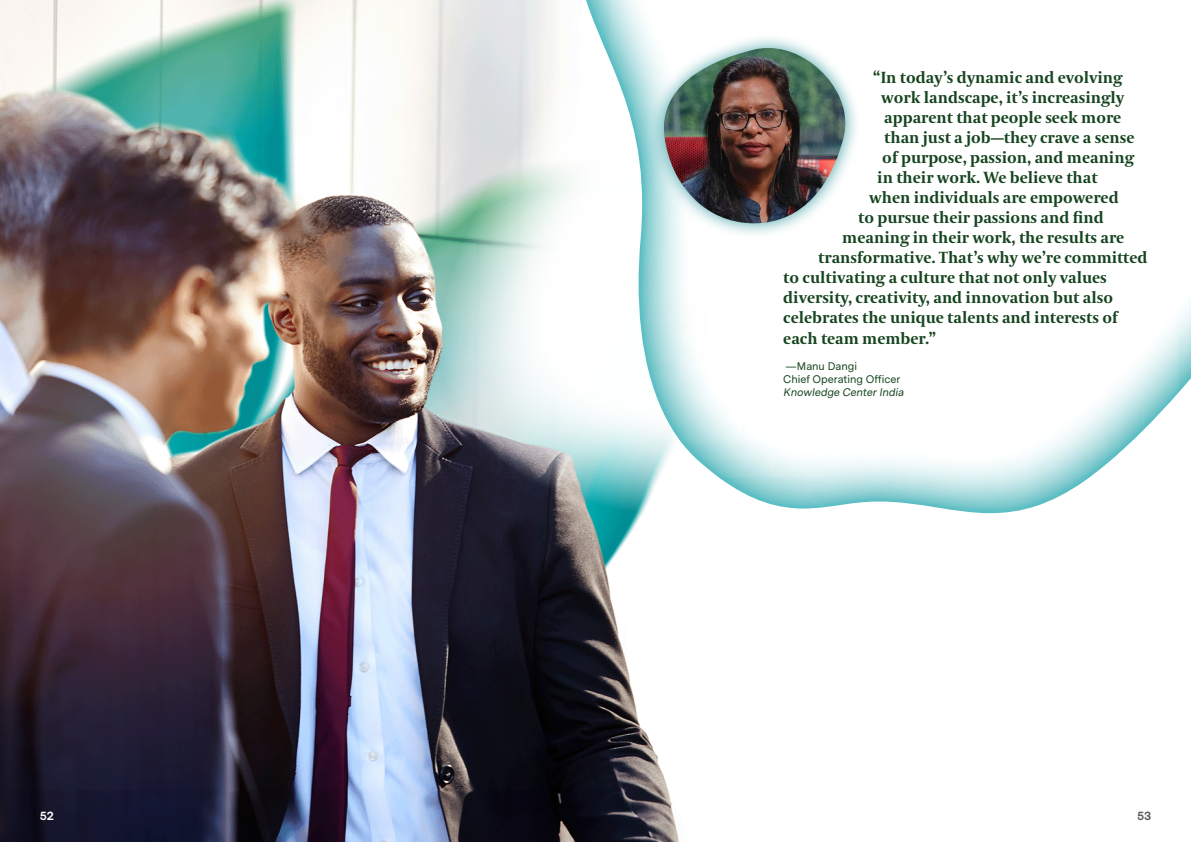
<style>
.page{position:relative;width:1191px;height:842px;background:#fff}
.page>*{position:absolute;margin:0;border:0;box-sizing:border-box;transform-origin:0 0}
.t1{font:700 16px "Coranto 2";color:#16441f}
.t2{font:700 12px "Messina Sans";color:#fff}
.t3{font:700 12px "Messina Sans";color:#58585a}
.t4{font:11px/13.2px "Messina Sans";color:#16441f}
.t5{font:italic 11px "Messina Sans";color:#16441f}
</style>
<div class="page">
<img style="left:0;top:0;width:679px;height:842px">
<img style="left:391px;top:0;width:288px;height:556px">
<svg style="left:536px;top:0;width:608px;height:528px"></svg>
<img style="left:1037px;top:0;width:71px;height:506px">
<img style="left:610px;top:0;width:213px;height:372px">
<img style="left:1107px;top:0;width:36px;height:463px">
<img style="left:1143px;top:0;width:36px;height:430px">
<img style="left:585px;top:0;width:25px;height:61px">
<img style="left:1178px;top:0;width:13px;height:392px">
<img style="left:823px;top:0;width:214px;height:513px">
<img style="left:649px;top:372px;width:174px;height:71px">
<img style="left:681px;top:443px;width:142px;height:35px">
<img style="left:719px;top:478px;width:104px;height:30px">
<div style="left:648px;top:32px;width:213px;height:207px;background:#028189;opacity:.7"></div>
<img style="left:662px;top:48px;width:184px;height:175px">
<p class="t1" style="left:873px;top:67px;width:251px">“In today’s dynamic and evolving</p>
<p class="t1" style="left:881px;top:87px;width:244px">work landscape, it’s increasingly</p>
<p class="t1" style="left:884px;top:107px;width:238px">apparent that people seek more</p>
<p class="t1" style="left:884px;top:127px;width:252px">than just a job—they crave a sense</p>
<p class="t1" style="left:882px;top:147px;width:253px">of purpose, passion, and meaning</p>
<p class="t1" style="left:877px;top:167px;width:222px">in their work. We believe that</p>
<p class="t1" style="left:869px;top:187px;width:251px">when individuals are empowered</p>
<p class="t1" style="left:858px;top:207px;width:247px">to pursue their passions and find</p>
<p class="t1" style="left:842px;top:227px;width:283px">meaning in their work, the results are</p>
<p class="t1" style="left:818px;top:247px;width:331px">transformative. That’s why we’re committed</p>
<p class="t1" style="left:783px;top:267px;width:325px">to cultivating a culture that not only values</p>
<p class="t1" style="left:783px;top:287px;width:331px">diversity, creativity, and innovation but also</p>
<p class="t1" style="left:783px;top:307px;width:336px">celebrates the unique talents and interests of</p>
<p class="t1" style="left:783px;top:328px;width:154px">each team member.”</p>
<p class="t4" style="left:783px;top:360px;width:118px">—Manu Dangi<br>Chief Operating Officer</p>
<p class="t5" style="left:783px;top:386px;width:124px">Knowledge CenterIndia</p>
<p class="t2" style="left:40px;top:809px;width:16px">52</p>
<p class="t3" style="left:1137px;top:809px;width:16px">53</p>
</div>
